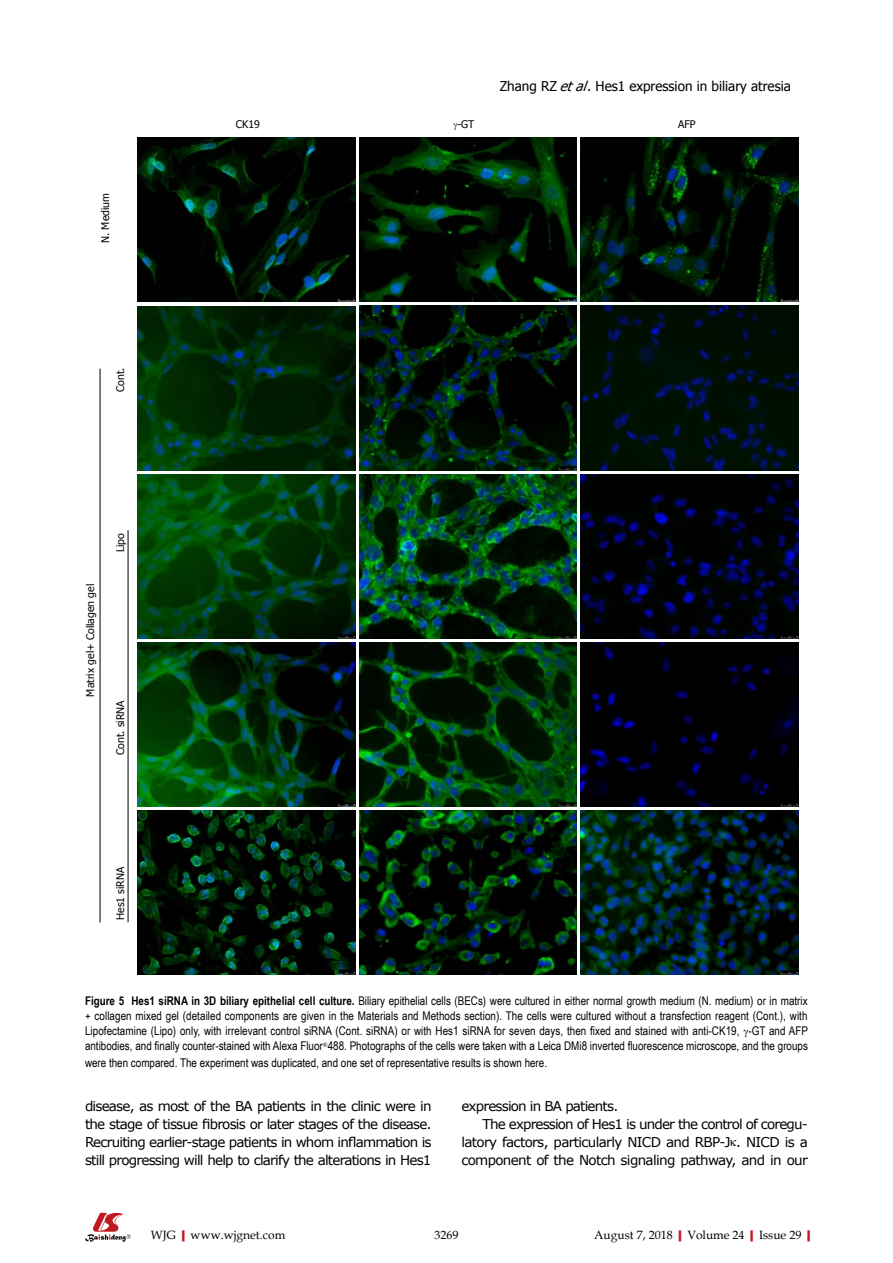
<style>
.page{position:relative;width:893px;height:1263px;background:#fff}
.page>*{position:absolute;margin:0;border:0;box-sizing:border-box;transform-origin:0 0}
.t1{font:13.5px/18px "Verdana";letter-spacing:-.06em;color:#000;text-align:justify}
.t2{font:13.5px "Tahoma";color:#000}
.t3{font:12px/15px "Arial Narrow";color:#000;text-align:justify}
.t4{font:12px "Book Antiqua";color:#000}
.t5{font:10.5px "Tahoma";color:#000}
.s1{font-style:italic}
.s2{font-weight:700}
.s3{font-weight:700;color:#c01920}
</style>
<div class="page">
<svg style="left:85px;top:1213px;width:46px;height:29px"></svg>
<img style="left:138px;top:138px;width:217px;height:164px">
<img style="left:359px;top:138px;width:218px;height:164px">
<img style="left:581px;top:138px;width:217px;height:164px">
<img style="left:138px;top:306px;width:217px;height:164px">
<img style="left:359px;top:306px;width:218px;height:164px">
<img style="left:581px;top:306px;width:217px;height:164px">
<img style="left:138px;top:474px;width:217px;height:164px">
<img style="left:359px;top:474px;width:218px;height:164px">
<img style="left:581px;top:474px;width:217px;height:164px">
<img style="left:138px;top:642px;width:217px;height:165px">
<img style="left:359px;top:642px;width:218px;height:165px">
<img style="left:581px;top:642px;width:217px;height:165px">
<img style="left:138px;top:811px;width:217px;height:164px">
<img style="left:359px;top:811px;width:218px;height:164px">
<img style="left:581px;top:811px;width:217px;height:164px">
<hr style="left:100px;top:369px;width:1px;height:553px;background:#000">
<hr style="left:128px;top:530px;width:1px;height:392px;background:#000">
<p class="t2" style="left:500px;top:77px;width:293px">Zhang RZ <span class="s1">etal</span>. Hes1 expression in biliary atresia</p>
<p class="t5" style="left:98px;top:243px;width:51px;rotate:-90deg">N. Medium</p>
<p class="t5" style="left:113px;top:392px;width:26px;rotate:-90deg">Cont.</p>
<p class="t5" style="left:83px;top:697px;width:114px;rotate:-90deg">Matrix gel+ Collagen gel</p>
<p class="t5" style="left:113px;top:552px;width:21px;rotate:-90deg">Lipo</p>
<p class="t5" style="left:113px;top:755px;width:56px;rotate:-90deg">Cont. siRNA</p>
<p class="t5" style="left:113px;top:920px;width:55px;rotate:-90deg">Hes1 siRNA</p>
<p class="t5" style="left:236px;top:117px;width:25px">CK19</p>
<p class="t5" style="left:457px;top:117px;width:18px">-GT</p>
<p class="t5" style="left:678px;top:117px;width:19px">AFP</p>
<p class="t3" style="left:85px;top:993px;width:724px"><span class="s2">Figure 5 Hes1 siRNA in 3D biliary epithelial cell culture.</span> Biliary epithelial cells (BECs) were cultured in either normal growth medium (N. medium) or in matrix + collagen mixed gel (detailed components are given in the Materials and Methods section). The cells were cultured without a transfection reagent (Cont.), with Lipofectamine (Lipo) only, with irrelevant control siRNA (Cont. siRNA) or with Hes1 siRNA for seven days, then fixed and stained with anti-CK19, -GT and AFP antibodies, and finally counter-stained with Alexa Fluor<sup>®</sup>488. Photographs of the cells were taken with a Leica DMi8 inverted fluorescence microscope, and the groups</p>
<p class="t3" style="left:85px;top:1055px;width:464px">were then compared. The experiment was duplicated, and one set of representative results is shown here.</p>
<p class="t1" style="left:85px;top:1096px;width:348px">disease, as most of the BA patients in the clinic were in the stage of tissue fibrosis or later stages of the disease.<br>Recruiting earlier-stage patients in whom inflammation is still progressing will help to clarify the alterations in Hes1</p>
<p class="t1" style="left:461px;top:1096px;width:158px">expression in BA patients.</p>
<p class="t1" style="left:483px;top:1114px;width:325px">The expression of Hes1 is under the control of coregu-</p>
<p class="t1" style="left:461px;top:1132px;width:348px">latory factors, particularly NICD and RBP-J . NICD is a</p>
<p class="t1" style="left:461px;top:1150px;width:348px">component of the Notch signaling pathway, and in our</p>
<p class="t4" style="left:151px;top:1226px;width:136px">WJG<span class="s3">|</span>www.wjgnet.com</p>
<p class="t4" style="left:434px;top:1226px;width:25px">3269</p>
<p class="t4" style="left:594px;top:1226px;width:223px">August 7, 2018<span class="s3">|</span>Volume 24<span class="s3">|</span>Issue 29<span class="s3">|</span></p>
</div>
